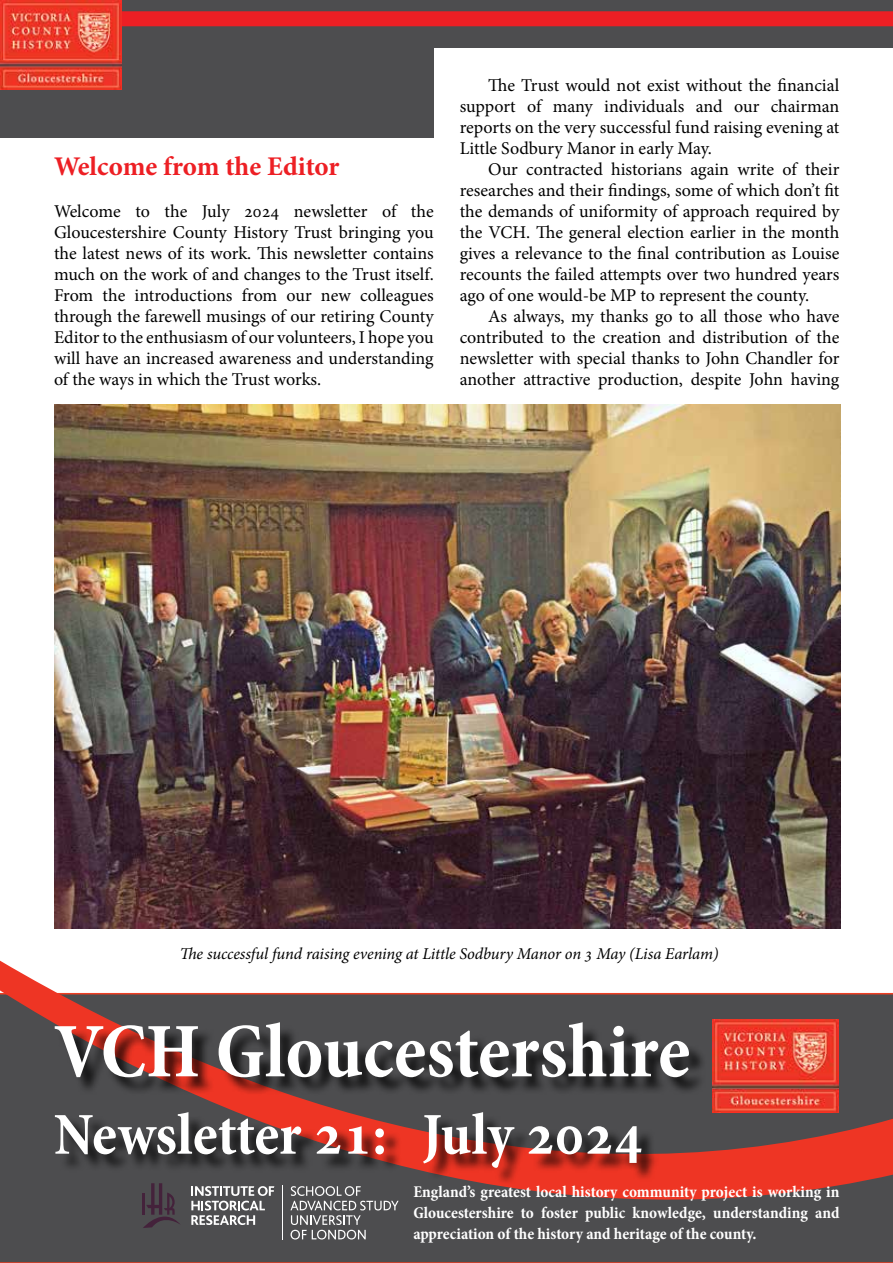
<style>
.page{position:relative;width:893px;height:1263px;background:#fff}
.page>*{position:absolute;margin:0;border:0;box-sizing:border-box;transform-origin:0 0}
.t1{font:700 condensed 78px "Minion Pro";color:#fff}
.t2{font:700 condensed 60px "Minion Pro";color:#fff}
.t3{font:700 27px "Minion Pro";color:#ed1f24}
.t4{font:700 27px "Minion Pro";color:#fff}
.t5{font:18px/21px "Minion Pro";letter-spacing:-.005em;color:#000;text-align:justify}
.t6{font:700 condensed 16.5px/21px "Minion Pro";color:#fff;text-align:justify}
.t7{font:italic 16.5px "Minion Pro";letter-spacing:-.01em;color:#000}
</style>
<div class="page">
<div style="left:0;top:0;width:893px;height:48px;background:#4d4d4f"></div>
<div style="left:0;top:45px;width:434px;height:92px;background:#4d4d4f"></div>
<svg style="left:0;top:1251px;width:893px;height:12px;background:#574c4c"></svg>
<svg style="left:0;top:961px;width:893px;height:290px;fill:#4d4d4f"></svg>
<div style="left:58px;top:1115px;width:602px;height:70px;background:#000;opacity:.75"></div>
<div style="left:0;top:11px;width:893px;height:15px;background:#ed1f24"></div>
<img style="left:0;top:0;width:122px;height:90px">
<img style="left:713px;top:1019px;width:126px;height:93px">
<div style="left:57px;top:1025px;width:650px;height:71px;background:#000;opacity:.75"></div>
<img style="left:54px;top:404px;width:786px;height:525px">
<h3 class="t3" style="left:54px;top:147px;width:287px">Welcome from the Editor</h3>
<p class="t5" style="left:54px;top:201px;width:381px">Welcome to the July 2024 newsletter of the Gloucestershire County History Trust bringing you the latest news of its work. This newsletter contains much on the work of and changes to the Trust itself.<br>From the introductions from our new colleagues through the farewell musings of our retiring County Editor to the enthusiasm of our volunteers, I hope you will have an increased awareness and understanding of the ways in which the Trust works.</p>
<p class="t5" style="left:460px;top:75px;width:381px;text-indent:28px">The Trust would not exist without the financial support of many individuals and our chairman reports on the very successful fund raising evening at Little Sodbury Manor in early May.</p>
<p class="t5" style="left:460px;top:159px;width:381px;text-indent:28px">Our contracted historians again write of their researches and their findings, some of which don’t fit the demands of uniformity of approach required by the VCH. The general election earlier in the month gives a relevance to the final contribution as Louise recounts the failed attempts over two hundred years ago of one would-be MP to represent the county.</p>
<p class="t5" style="left:460px;top:306px;width:381px;text-indent:28px">As always, my thanks go to all those who have contributed to the creation and distribution of the newsletter with special thanks to John Chandler for another attractive production, despite John having</p>
<p class="t7" style="left:180px;top:942px;width:540px">The successful fund raising evening at Little Sodbury Manor on 3 May (Lisa Earlam)</p>
<h1 class="t1" style="left:54px;top:998px;width:638px">VCH Gloucestershire</h1>
<h2 class="t2" style="left:54px;top:1093px;width:590px">Newsletter 21: July 2024</h2>
<p class="t6" style="left:413px;top:1181px;width:428px">England’s greatest local history community project is working in Gloucestershire to foster public knowledge, understanding and appreciation of the history and heritage of the county.</p>
<h3 class="t4" style="left:439px;top:1217px;width:16px">1</h3>
</div>
